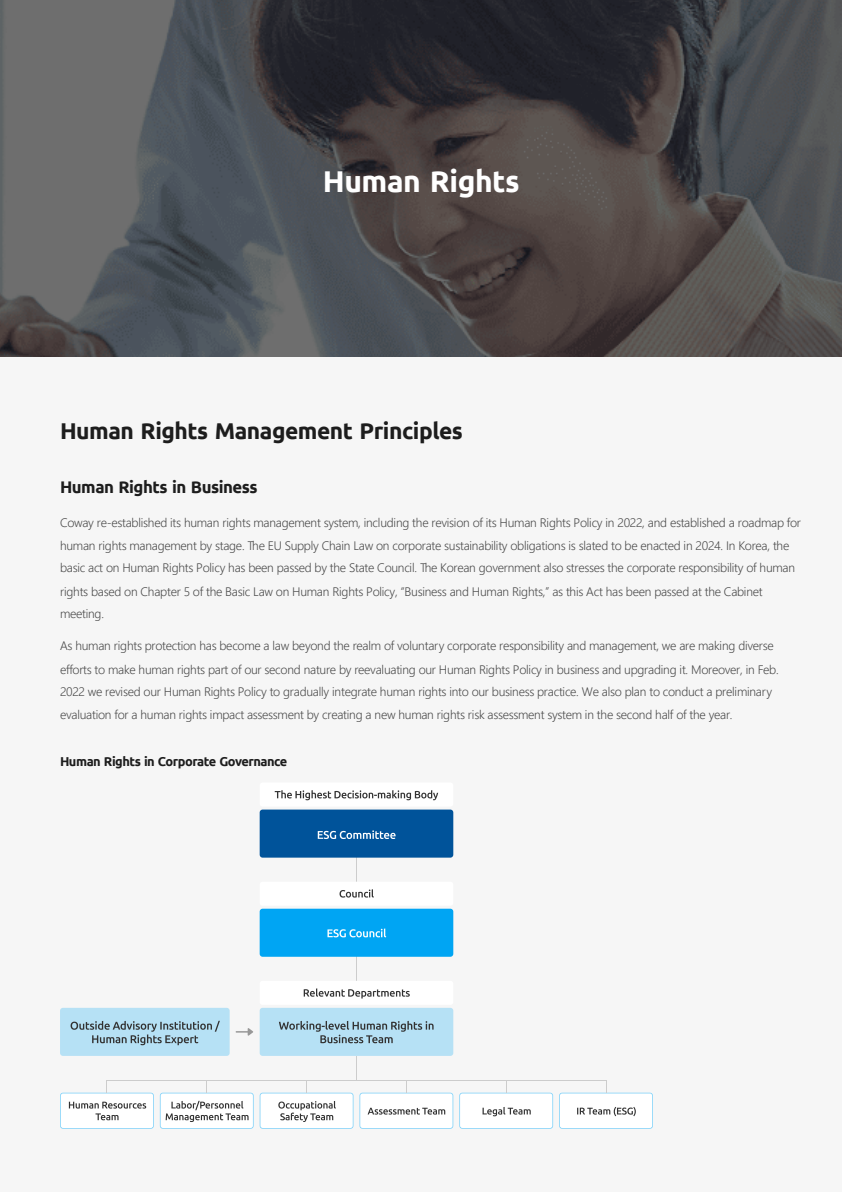
<style>
.page{position:relative;width:842px;height:1192px;background:#fff}
.page>*{position:absolute;margin:0;border:0;box-sizing:border-box;transform-origin:0 0}
.t1{font:700 30px "Ubuntu";letter-spacing:-.015em;color:#fff}
.t2{font:700 22.8px "Ubuntu";letter-spacing:-.02em;color:#1d1d1d}
.t3{font:700 16.8px "Ubuntu";letter-spacing:-.03em;color:#1d1d1d}
.t4{font:700 12.8px "Ubuntu";letter-spacing:-.035em;color:#1d1d1d}
.t5{font:300 12px/22.7px "Malgun Gothic";letter-spacing:-.02em;color:#484848}
</style>
<div class="page">
<img style="left:0;top:0;width:842px;height:357px">
<div style="left:0;top:357px;width:842px;height:834px;background:#f6f6f6"></div>
<svg style="left:60px;top:1007px;width:170px;height:48px;background:#aad0e2"></svg>
<svg style="left:60px;top:1080px;width:94px;height:48px"></svg>
<svg style="left:160px;top:1080px;width:94px;height:48px"></svg>
<svg style="left:260px;top:790px;width:193px;height:338px"></svg>
<svg style="left:459px;top:1080px;width:94px;height:48px"></svg>
<svg style="left:559px;top:1080px;width:94px;height:48px"></svg>
<hr style="left:107px;top:1079px;width:499px;height:1px;background:#ccc">
<svg style="left:236px;top:1028px;width:17px;height:7px"></svg>
<h1 class="t1" style="left:323px;top:163px;width:198px">Human Rights</h1>
<h4 class="t2" style="left:60px;top:418px;width:404px">Human Rights Management Principles</h4>
<h4 class="t3" style="left:60px;top:477px;width:199px">Human Rights in Business</h4>
<h4 class="t5" style="left:60px;top:510px;width:742px">Coway re-established its human rights management system, including the revision of its Human Rights Policy in 2022, and established a roadmap for human rights management by stage. The EU Supply Chain Law on corporate sustainability obligations is slated to be enacted in 2024. In Korea, the basic act on Human Rights Policy has been passed by the State Council. The Korean government also stresses the corporate responsibility of human rights based on Chapter 5 of the Basic Law on Human Rights Policy, “Business and Human Rights,” as this Act has been passed at the Cabinet meeting.</h4>
<h4 class="t5" style="left:60px;top:633px;width:720px">As human rights protection has become a law beyond the realm of voluntary corporate responsibility and management, we are making diverse efforts to make human rights part of our second nature by reevaluating our Human Rights Policy in business and upgrading it. Moreover, in Feb.<br>2022 we revised our Human Rights Policy to gradually integrate human rights into our business practice. We also plan to conduct a preliminary evaluation for a human rights impact assessment by creating a new human rights risk assessment system in the second half of the year.</h4>
<p class="t4" style="left:60px;top:754px;width:229px">Human Rights in Corporate Governance</p>
</div>
